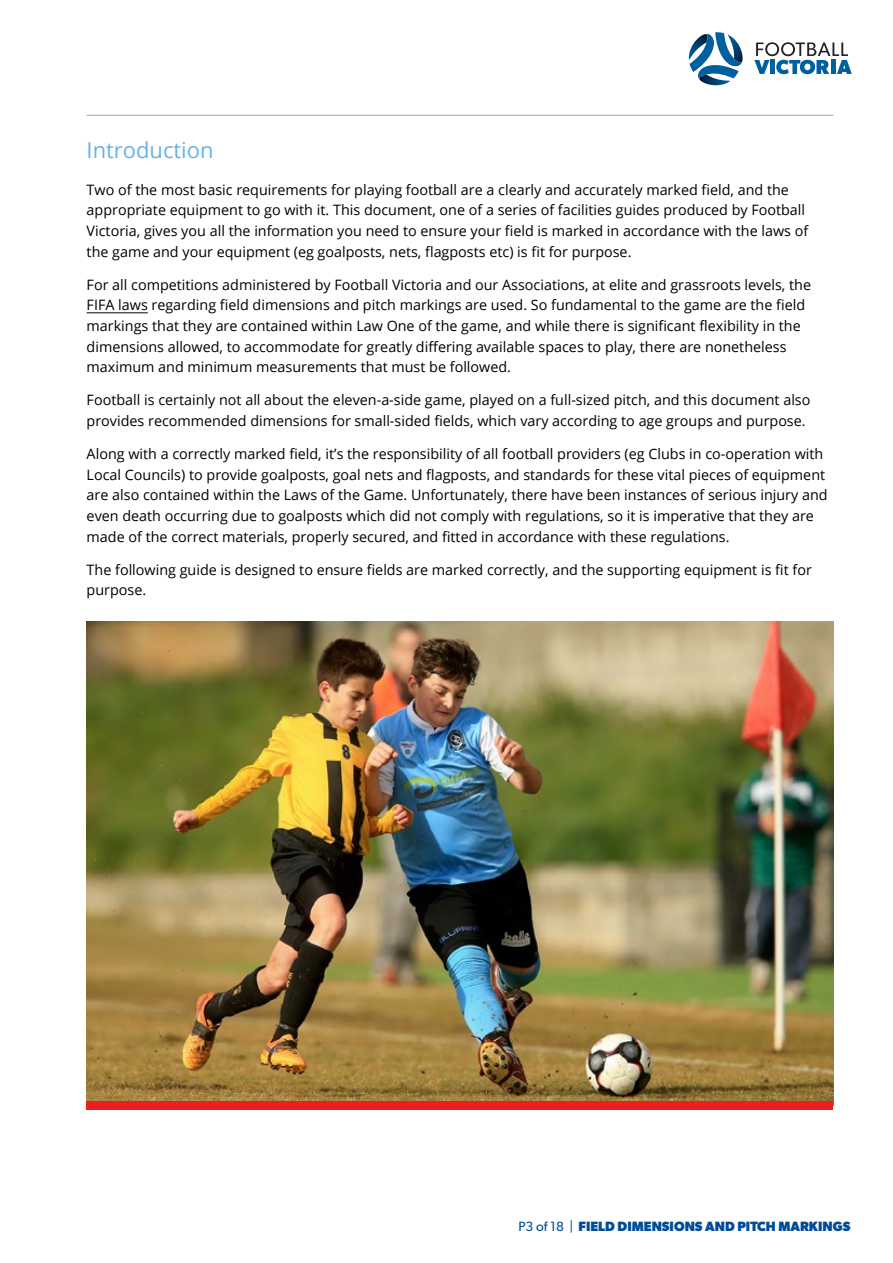
<style>
.page{position:relative;width:893px;height:1263px;background:#fff}
.page>*{position:absolute;margin:0;border:0;box-sizing:border-box;transform-origin:0 0}
.t1{font:21.9px "Open Sans";color:#68b2e8}
.t2{font:14.4px/20.7px "Open Sans";color:#000}
.t3{font:700 13.5px "Gibson";color:#004c97}
.s1{font-weight:400}
</style>
<div class="page">
<svg style="left:754px;top:42px;width:98px;height:32px"></svg>
<svg style="left:688px;top:32px;width:55px;height:54px"></svg>
<hr style="left:87px;top:115px;width:746px;height:1px;background:#68b2e8">
<img style="left:87px;top:622px;width:746px;height:479px">
<hr style="left:87px;top:312px;width:61px;height:1px;background:#000">
<div style="left:87px;top:1101px;width:746px;height:8px;background:#ed1d24"></div>
<h1 class="t1" style="left:87px;top:135px;width:128px">Introduction</h1>
<p class="t2" style="left:87px;top:179px;width:723px">Two of the most basic requirements for playing football are a clearly and accurately marked field, and the appropriate equipment to go with it. This document, one of a series of facilities guides produced by Football Victoria, gives you all the information you need to ensure your field is marked in accordance with the laws of the game and your equipment (eg goalposts, nets, flagposts etc) is fit for purpose.</p>
<p class="t2" style="left:87px;top:274px;width:726px">For all competitions administered by Football Victoria and our Associations, at elite and grassroots levels, the FIFA laws regarding field dimensions and pitch markings are used. So fundamental to the game are the field markings that they are contained within Law One of the game, and while there is significant flexibility in the dimensions allowed, to accommodate for greatly differing available spaces to play, there are nonetheless maximum and minimum measurements that must be followed.</p>
<p class="t2" style="left:87px;top:389px;width:725px">Football is certainly not all about the eleven-a-side game, played on a full-sized pitch, and this document also provides recommended dimensions for small-sided fields, which vary according to age groups and purpose.</p>
<p class="t2" style="left:87px;top:443px;width:742px">Along with a correctly marked field, it’s the responsibility of all football providers (eg Clubs in co-operation with Local Councils) to provide goalposts, goal nets and flagposts, and standards for these vital pieces of equipment are also contained within the Laws of the Game. Unfortunately, there have been instances of serious injury and even death occurring due to goalposts which did not comply with regulations, so it is imperative that they are made of the correct materials, properly secured, and fitted in accordance with these regulations.</p>
<p class="t2" style="left:87px;top:559px;width:727px">The following guide is designed to ensure fields are marked correctly, and the supporting equipment is fit for purpose.</p>
<p class="t3" style="left:518px;top:1218px;width:334px"><span class="s1">P3 of 18 |</span> FIELD DIMENSIONS AND PITCH MARKINGS</p>
</div>
